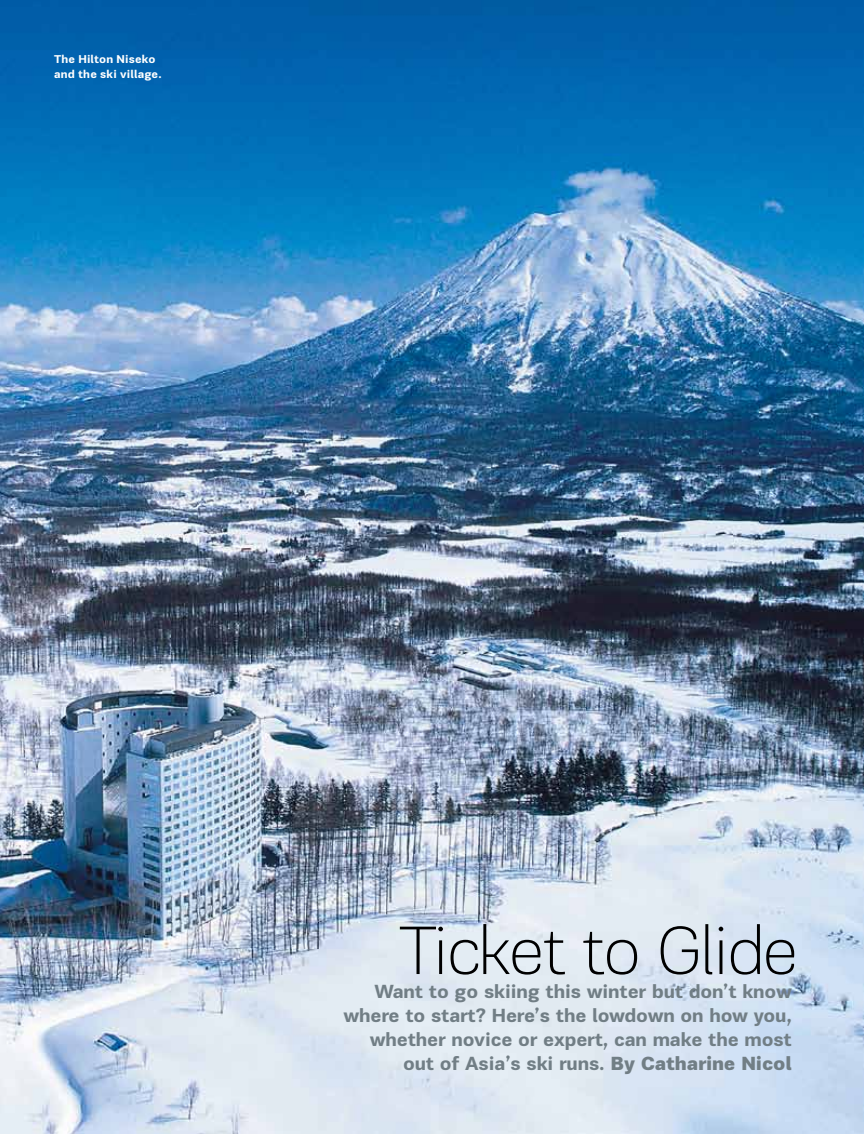
<style>
.page{position:relative;width:864px;height:1134px;background:#fff}
.page>*{position:absolute;margin:0;border:0;box-sizing:border-box;transform-origin:0 0}
.t1{font:100 70.35px "PF Encore Sans Pro";letter-spacing:-.02em;color:#000}
.t2{font:700 19.5px/24px "PF Encore Sans Pro";letter-spacing:-.01em;color:#717e85;text-align:right}
.t3{font:700 11.7px/15px "PF Encore Sans Pro";letter-spacing:.015em;color:#fff}
.s1{font-weight:900}
</style>
<div class="page">
<img style="left:0;top:0;width:864px;height:1134px">
<p class="t3" style="left:54px;top:51px;width:109px">The Hilton Niseko and the ski village.</p>
<h1 class="t1" style="left:399px;top:910px;width:401px">Ticket to Glide</h1>
<p class="t2" style="left:343px;top:979px;width:450px">Want to go skiing this winter but don’t know where to start? Here’s the lowdown on how you, whether novice or expert, can make the most out of Asia’s ski runs. <span class="s1">By Catharine Nicol</span></p>
</div>
